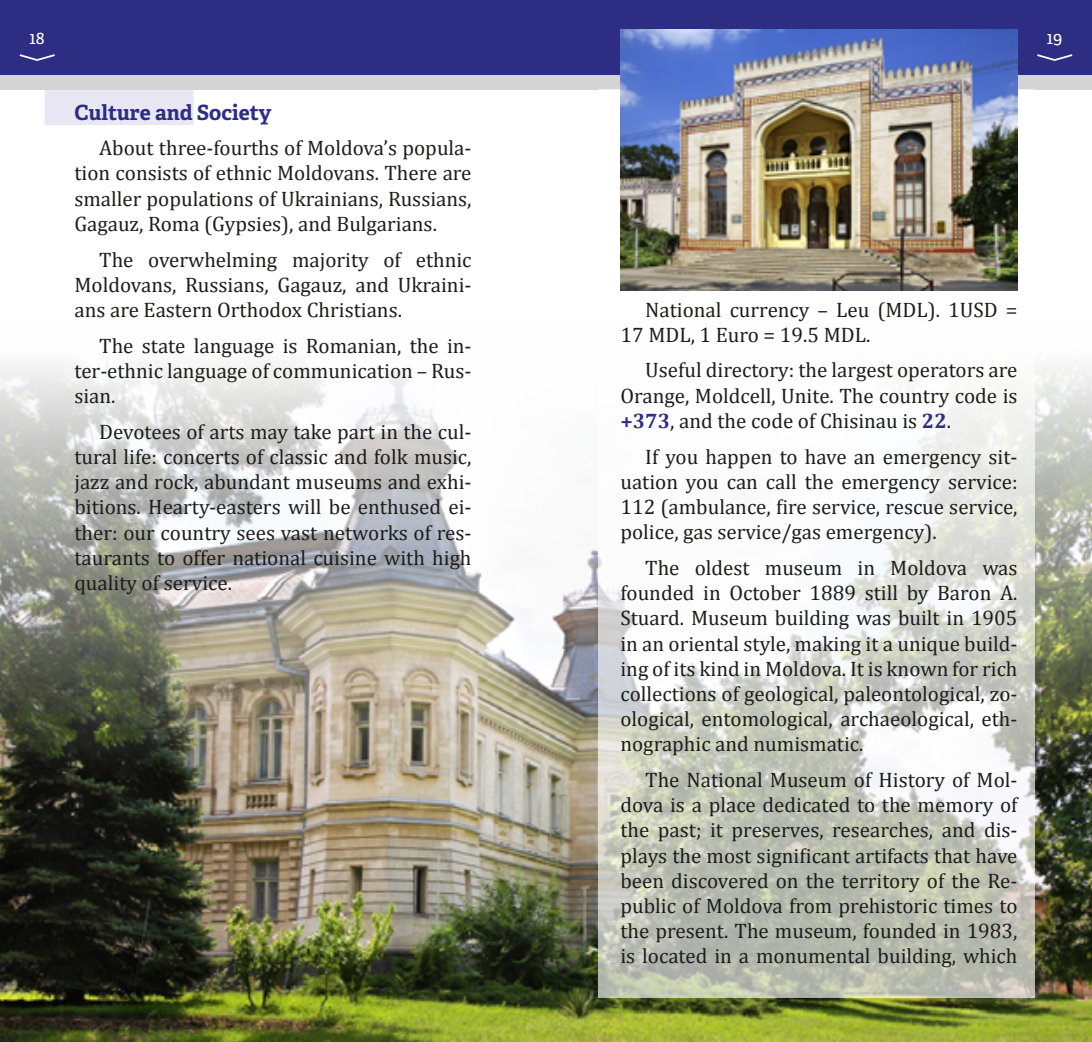
<style>
.page{position:relative;width:1092px;height:1042px;background:#fff}
.page>*{position:absolute;margin:0;border:0;box-sizing:border-box;transform-origin:0 0}
.t1{font:21px/25.2px "Cambria";color:#1d1d1b;text-align:justify}
.t2{font:700 21px "Adelle";color:#2d2e83}
.t3{font:17.5px "Adelle";color:#fff}
.s1{font-weight:700;color:#2d2e83}
</style>
<div class="page">
<div style="left:0;top:0;width:546px;height:89px;background:#d4d4d4"></div>
<div style="left:546px;top:0;width:545px;height:89px;background:#d4d4d4"></div>
<div style="left:0;top:0;width:546px;height:74px;background:#2d2e83"></div>
<div style="left:546px;top:0;width:545px;height:74px;background:#2d2e83"></div>
<img style="left:0;top:365px;width:1091px;height:677px">
<svg style="left:598px;top:89px;width:436px;height:908px"></svg>
<div style="left:45px;top:90px;width:148px;height:35px;background:#e9e7f4"></div>
<img style="left:620px;top:30px;width:397px;height:260px">
<svg style="left:19px;top:54px;width:36px;height:7px"></svg>
<svg style="left:1037px;top:54px;width:36px;height:7px"></svg>
<p class="t3" style="left:30px;top:27px;width:17px">18</p>
<p class="t3" style="left:1046px;top:27px;width:17px">19</p>
<p class="t2" style="left:74px;top:99px;width:198px">Culture and Society</p>
<p class="t1" style="left:74px;top:135px;width:398px;text-indent:25px">About three-fourths of Moldova’s popula&shy;tion consists of ethnic Moldovans. There are smaller populations of Ukrainians, Russians, Gagauz, Roma (Gypsies), and Bulgarians.</p>
<p class="t1" style="left:74px;top:247px;width:398px;text-indent:25px">The overwhelming majority of ethnic Moldovans, Russians, Gagauz, and Ukraini&shy;ans are Eastern Orthodox Christians.</p>
<p class="t1" style="left:74px;top:333px;width:398px;text-indent:25px">The state language is Romanian, the in&shy;ter-ethnic language of communication – Rus&shy;sian.</p>
<p class="t1" style="left:74px;top:419px;width:398px;text-indent:25px">Devotees of arts may take part in the cul&shy;tural life: concerts of classic and folk music, jazz and rock, abundant museums and exhi&shy;bitions. Hearty-easters will be enthused ei&shy;ther: our country sees vast networks of res&shy;taurants to offer national cuisine with high quality of service.</p>
<p class="t1" style="left:620px;top:297px;width:398px;text-indent:25px">National currency – Leu (MDL). 1USD =<br>17 MDL, 1 Euro = 19.5 MDL.</p>
<p class="t1" style="left:620px;top:357px;width:398px;text-indent:25px">Useful directory: the largest operators are Orange, Moldcell, Unite. The country code is <span class="s1">+373</span>, and the code of Chisinau is <span class="s1">22</span>.</p>
<p class="t1" style="left:620px;top:444px;width:398px;text-indent:25px">If you happen to have an emergency sit&shy;uation you can call the emergency service:<br>112 (ambulance, fire service, rescue service, police, gas service/gas emergency).</p>
<p class="t1" style="left:620px;top:555px;width:398px;text-indent:25px">The oldest museum in Moldova was founded in October 1889 still by Baron A.<br>Stuard. Museum building was built in 1905 in an oriental style, making it a unique build&shy;ing of its kind in Moldova. It is known for rich collections of geological, paleontological, zo&shy;ological, entomological, archaeological, eth&shy;nographic and numismatic.</p>
<p class="t1" style="left:620px;top:767px;width:398px;text-indent:25px">The National Museum of History of Mol&shy;dova is a place dedicated to the memory of the past; it preserves, researches, and dis&shy;plays the most significant artifacts that have been discovered on the territory of the Re&shy;public of Moldova from prehistoric times to the present. The museum, founded in 1983, is located in a monumental building, which</p>
</div>
